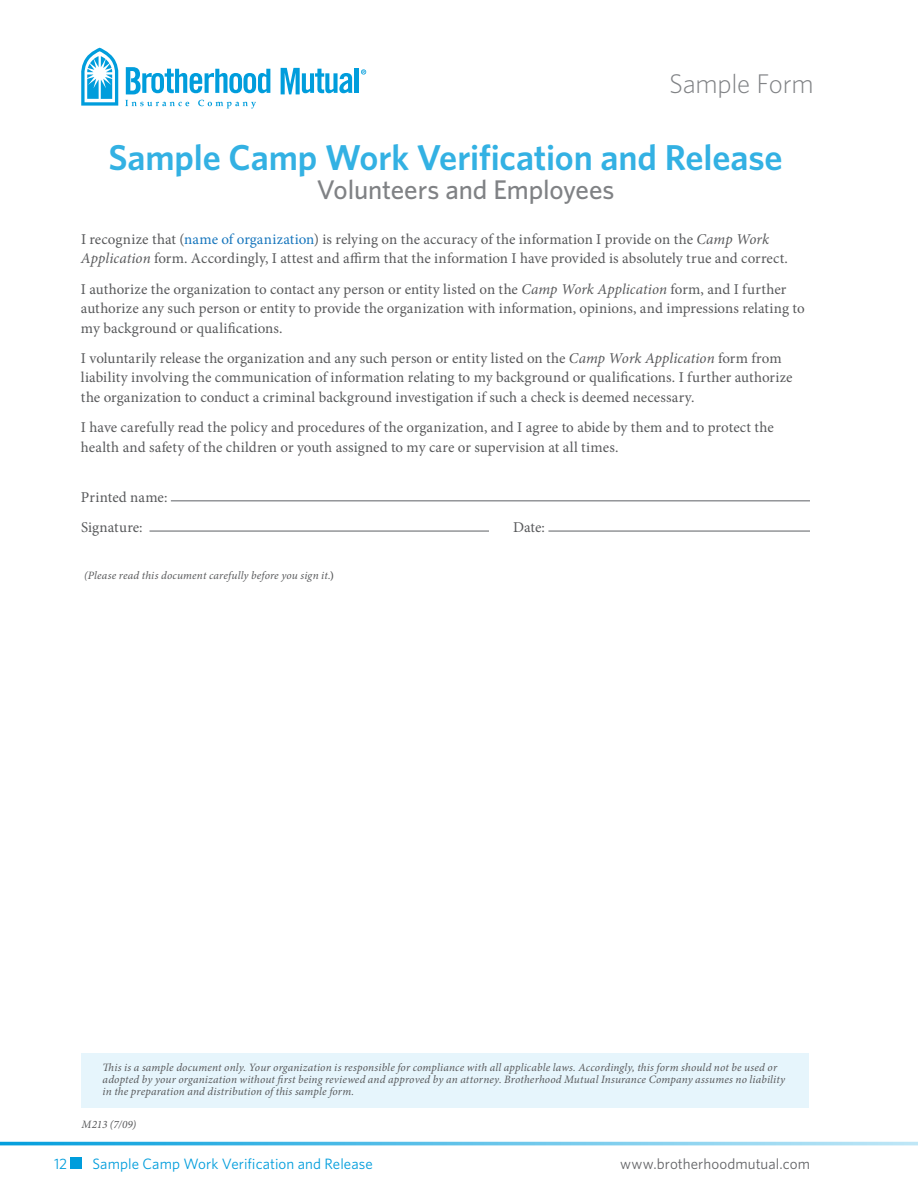
<style>
.page{position:relative;width:918px;height:1188px;background:#fff}
.page>*{position:absolute;margin:0;border:0;box-sizing:border-box;transform-origin:0 0}
.t1{font:600 36px "Whitney";letter-spacing:-.005em;color:#33b1e3}
.t2{font:500 27px "Whitney";letter-spacing:-.005em;color:#808285}
.t3{font:300 27px "Whitney";letter-spacing:-.01em;color:#808285}
.t4{font:15px/19.5px "Minion Pro";letter-spacing:.005em;color:#58595b}
.t5{font:15px "Whitney";letter-spacing:.005em;color:#009ddc}
.t6{font:15px "Whitney";letter-spacing:.01em;color:#636467}
.t7{font:italic 11.25px/12px "Minion Pro";letter-spacing:.015em;color:#58595b}
.s1{color:#1776bd}
.s2{font-style:italic}
.s3{font-weight:700;font-style:normal}
</style>
<div class="page">
<div style="left:354px;top:69px;width:5px;height:24px;background:#009ddc"></div>
<svg style="left:126px;top:67px;width:144px;height:27px"></svg>
<svg style="left:281px;top:68px;width:71px;height:26px"></svg>
<svg style="left:125px;top:100px;width:64px;height:6px"></svg>
<svg style="left:198px;top:100px;width:58px;height:9px"></svg>
<svg style="left:81px;top:48px;width:37px;height:58px"></svg>
<svg style="left:361px;top:69px;width:5px;height:6px"></svg>
<div style="left:71px;top:1157px;width:11px;height:12px;background:#009ddc"></div>
<div style="left:82px;top:1053px;width:727px;height:55px;background:#e6f5fc"></div>
<hr style="left:171px;top:500px;width:639px;height:2px;background:#939598">
<hr style="left:150px;top:530px;width:339px;height:2px;background:#939598">
<hr style="left:548px;top:530px;width:262px;height:2px;background:#939598">
<h2 class="t3" style="left:669px;top:68px;width:146px">Sample Form</h2>
<h1 class="t1" style="left:108px;top:136px;width:676px">Sample Camp Work Verification and Release</h1>
<h2 class="t2" style="left:317px;top:173px;width:299px">Volunteers and Employees</h2>
<p class="t4" style="left:81px;top:229px;width:708px">I recognize that (<span class="s1">name of organization</span>) is relying on the accuracy of the information I provide on the <span class="s2">Camp Work<br>Application</span> form. Accordingly, I attest and affirm that the information I have provided is absolutely true and correct.</p>
<p class="t4" style="left:81px;top:279px;width:725px">I authorize the organization to contact any person or entity listed on the <span class="s2">Camp Work Application</span> form, and I further authorize any such person or entity to provide the organization with information, opinions, and impressions relating to my background or qualifications.</p>
<p class="t4" style="left:81px;top:348px;width:713px">I voluntarily release the organization and any such person or entity listed on the <span class="s2">Camp Work Application</span> form from liability involving the communication of information relating to my background or qualifications. I further authorize the organization to conduct a criminal background investigation if such a check is deemed necessary.</p>
<p class="t4" style="left:81px;top:418px;width:694px">I have carefully read the policy and procedures of the organization, and I agree to abide by them and to protect the health and safety of the children or youth assigned to my care or supervision at all times.</p>
<p class="t4" style="left:81px;top:482px;width:88px;line-height:30.3px">Printed name:<br>Signature:</p>
<p class="t4" style="left:513px;top:517px;width:34px">Date:</p>
<p class="t7" style="left:84px;top:570px;width:252px">(Please read this document carefully before you sign it.<span class="s3">)</span></p>
<p class="t7" style="left:103px;top:1062px;width:684px">This is a sample document only. Your organization is responsible for compliance with all applicable laws. Accordingly, this form should not be used or adopted by your organization without first being reviewed and approved by an attorney. Brotherhood Mutual Insurance Company assumes no liability in the preparation and distribution of this sample form.</p>
<p class="t7" style="left:82px;top:1118px;width:56px">M213 (7/09)</p>
<p class="t5" style="left:54px;top:1155px;width:15px">12</p>
<p class="t5" style="left:92px;top:1155px;width:282px">Sample Camp Work Verification and Release</p>
<p class="t6" style="left:620px;top:1155px;width:191px">www.brotherhoodmutual.com</p>
</div>
